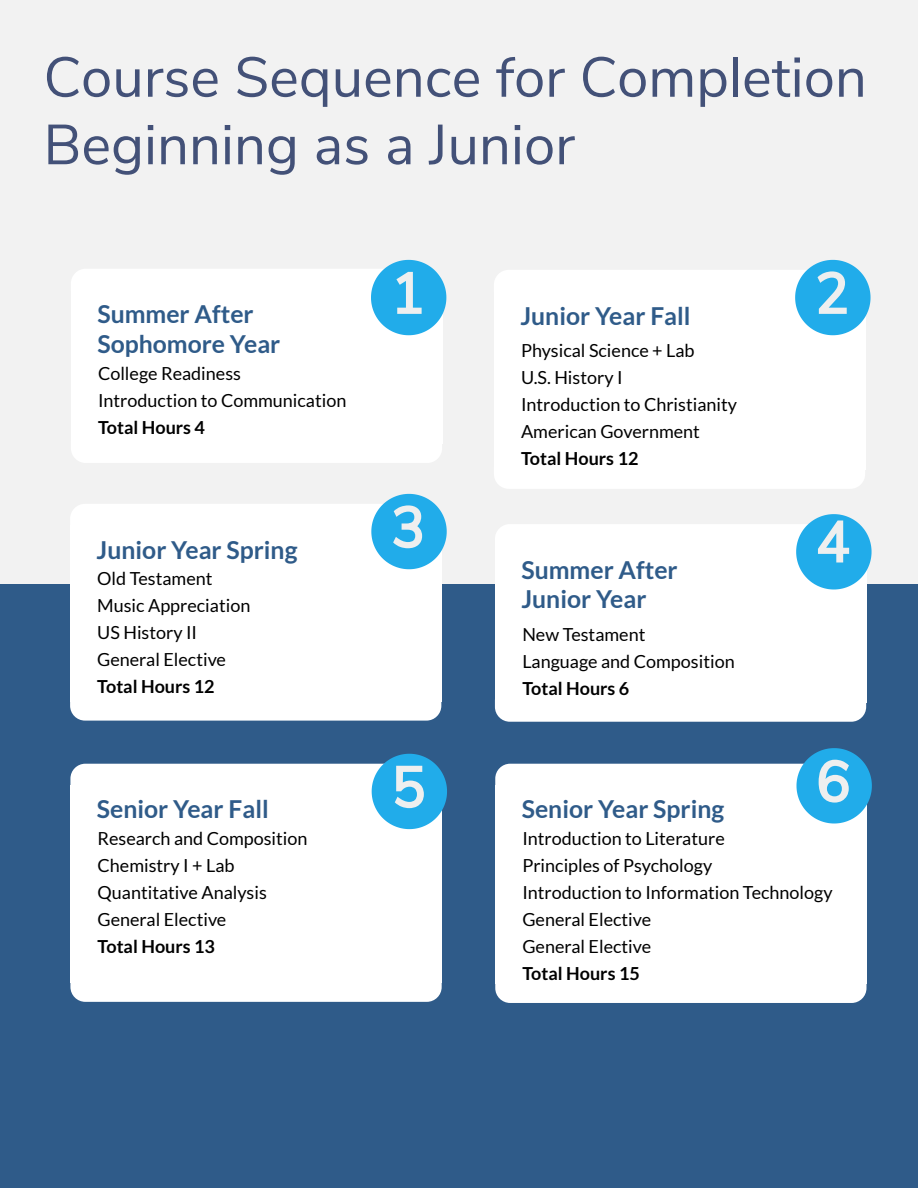
<style>
.page{position:relative;width:918px;height:1188px;background:#f2f2f2}
.page>*{position:absolute;margin:0;border:0;box-sizing:border-box;transform-origin:0 0}
.t1{font:56.25px/67.5px "Nunito Sans";color:#435178}
.t2{font:700 24.75px/29.2px "Lato";color:#2f5b89}
.t3{font:18px/27px "Lato";color:#000}
.t4{font:700 18px "Lato";color:#000}
</style>
<div class="page">
<div style="left:0;top:584px;width:918px;height:603px;background:#2f5b89"></div>
<div style="left:71px;top:290px;width:371px;height:154px;background:#fff"></div>
<div style="left:71px;top:444px;width:371px;height:19px;background:#fff"></div>
<svg style="left:71px;top:260px;width:375px;height:75px"></svg>
<div style="left:494px;top:291px;width:371px;height:179px;background:#fff"></div>
<div style="left:494px;top:470px;width:371px;height:19px;background:#fff"></div>
<svg style="left:494px;top:260px;width:377px;height:75px"></svg>
<div style="left:70px;top:525px;width:371px;height:176px;background:#fff"></div>
<div style="left:70px;top:701px;width:371px;height:20px;background:#fff"></div>
<svg style="left:70px;top:494px;width:377px;height:75px"></svg>
<div style="left:495px;top:546px;width:371px;height:156px;background:#fff"></div>
<div style="left:495px;top:702px;width:371px;height:20px;background:#fff"></div>
<svg style="left:495px;top:514px;width:377px;height:76px"></svg>
<div style="left:70px;top:785px;width:372px;height:198px;background:#fff"></div>
<div style="left:70px;top:983px;width:372px;height:19px;background:#fff"></div>
<svg style="left:70px;top:754px;width:377px;height:75px"></svg>
<div style="left:495px;top:785px;width:372px;height:199px;background:#fff"></div>
<div style="left:495px;top:984px;width:372px;height:19px;background:#fff"></div>
<svg style="left:495px;top:748px;width:377px;height:76px"></svg>
<h1 class="t1" style="left:44px;top:44px;width:825px">Course Sequence for Completion<br>Beginning as a Junior</h1>
<h2 class="t2" style="left:97px;top:299px;width:185px">Summer After<br>Sophomore Year</h2>
<p class="t3" style="left:98px;top:360px;width:250px">College Readiness<br>Introduction to Communication</p>
<p class="t4" style="left:98px;top:416px;width:109px">Total Hours 4</p>
<h2 class="t2" style="left:97px;top:534px;width:202px">Junior Year Spring</h2>
<p class="t3" style="left:97px;top:565px;width:155px">Old Testament<br>Music Appreciation<br>US History II<br>General Elective</p>
<p class="t4" style="left:97px;top:675px;width:119px">Total Hours 12</p>
<h2 class="t2" style="left:97px;top:794px;width:173px">Senior Year Fall</h2>
<p class="t3" style="left:98px;top:824px;width:212px">Research and Composition<br>Chemistry I + Lab<br>Quantitative Analysis<br>General Elective</p>
<p class="t4" style="left:98px;top:935px;width:119px">Total Hours 13</p>
<h2 class="t2" style="left:520px;top:300px;width:172px">Junior Year Fall</h2>
<p class="t3" style="left:521px;top:336px;width:217px">Physical Science + Lab<br>U.S. History I<br>Introduction to Christianity<br>American Government</p>
<p class="t4" style="left:521px;top:447px;width:119px">Total Hours 12</p>
<h2 class="t2" style="left:521px;top:555px;width:158px">Summer After<br>Junior Year</h2>
<p class="t3" style="left:522px;top:621px;width:214px">New Testament<br>Language and Composition</p>
<p class="t4" style="left:522px;top:677px;width:109px">Total Hours 6</p>
<h2 class="t2" style="left:522px;top:794px;width:204px">Senior Year Spring</h2>
<p class="t3" style="left:522px;top:824px;width:312px">Introduction to Literature<br>Principles of Psychology<br>Introduction to Information Technology<br>General Elective<br>General Elective</p>
<p class="t4" style="left:522px;top:962px;width:119px">Total Hours 15</p>
</div>
